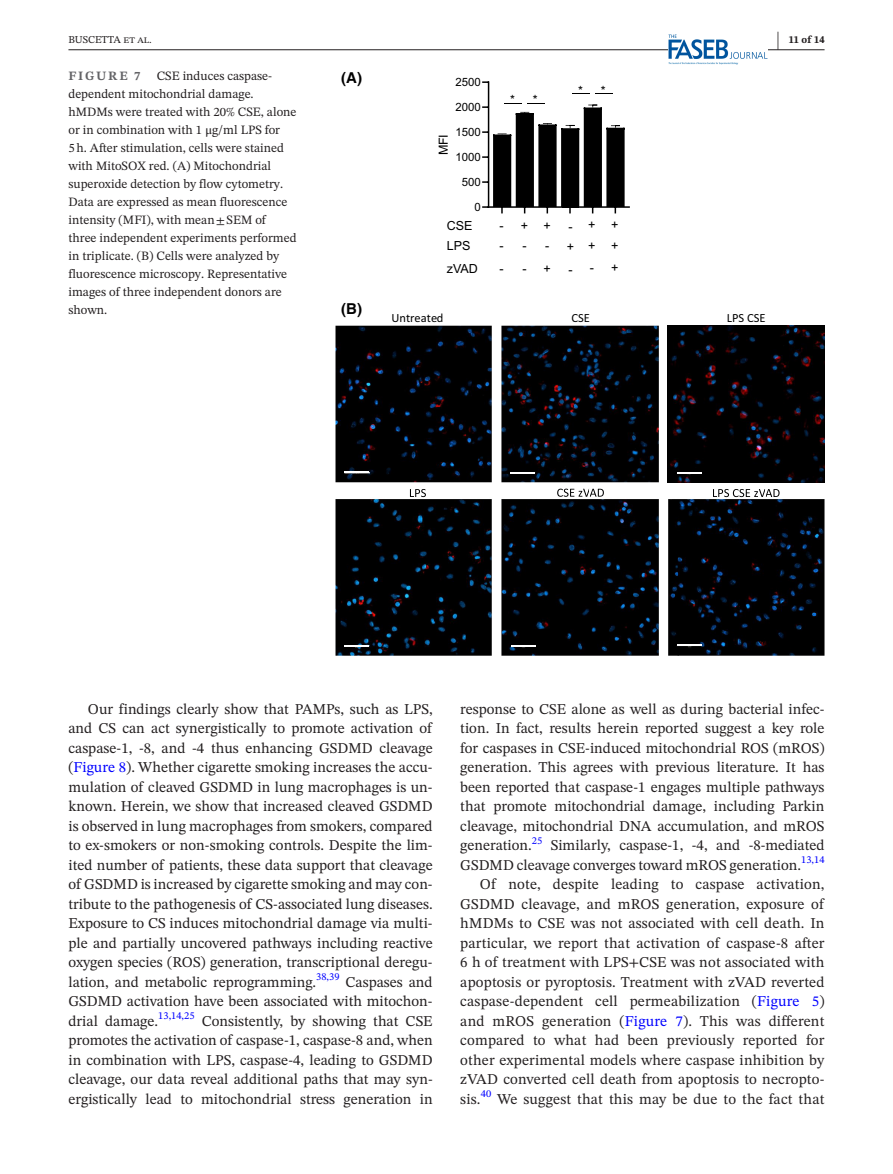
<style>
.page{position:relative;width:893px;height:1174px;background:#fff}
.page>*{position:absolute;margin:0;border:0;box-sizing:border-box;transform-origin:0 0}
.t1{font:700 21px "STIX Two Text";color:#231f20;scale:.42 1}
.t2{font:15px/19.5px "STIX Two Text";color:#231f20;text-align:justify}
.t3{font:700 15px "Helvetica";color:#000}
.t4{font:12.75px/18px "STIX Two Text";color:#231f20}
.t5{font:700 12.75px "STIX Two Text";letter-spacing:.14em;color:#636366}
.t6{font:12.6px "Arial";color:#000}
.t7{font:12.6px "Calibri";color:#000}
.t8{font:11.4px "Arial";letter-spacing:.005em;color:#000}
.t9{font:10.5px "STIX Two Text";color:#00f}
.t10{font:10.5px "STIX Two Text";color:#231f20}
.t11{font:700 10.5px "STIX Two Text";color:#231f20}
.s1{font-family:"STIX"}
.s2{color:#00f}
</style>
<div class="page">
<hr style="left:68px;top:49px;width:756px;height:1px;background:#231f20">
<img style="left:668px;top:35px;width:99px;height:30px">
<hr style="left:488px;top:206px;width:142px;height:2px;background:#000">
<hr style="left:488px;top:81px;width:1px;height:127px;background:#000">
<svg style="left:482px;top:81px;width:7px;height:2px"></svg>
<svg style="left:482px;top:103px;width:143px;height:110px"></svg>
<svg style="left:572px;top:93px;width:41px;height:1px"></svg>
<img style="left:335px;top:326px;width:489px;height:329px">
<img style="left:410px;top:489px;width:16px;height:8px">
<img style="left:766px;top:489px;width:14px;height:8px">
<svg style="left:713px;top:489px;width:53px;height:8px"></svg>
<img style="left:591px;top:489px;width:13px;height:8px">
<svg style="left:557px;top:488px;width:34px;height:9px"></svg>
<img style="left:511px;top:473px;width:24px;height:1px">
<svg style="left:676px;top:646px;width:25px;height:1px"></svg>
<img style="left:668px;top:325px;width:156px;height:158px">
<hr style="left:677px;top:472px;width:24px;height:2px;background:#fff">
<svg style="left:511px;top:472px;width:24px;height:1px"></svg>
<hr style="left:345px;top:471px;width:24px;height:2px;background:#fff">
<hr style="left:345px;top:645px;width:24px;height:2px;background:#fff">
<hr style="left:511px;top:645px;width:25px;height:2px;background:#fff">
<hr style="left:677px;top:644px;width:24px;height:2px;background:#fff">
<h1 class="t1" style="left:777px;top:24px;width:8px">|</h1>
<p class="t10" style="left:68px;top:32px;width:85px">BUSCETTA et al.</p>
<p class="t11" style="left:789px;top:32px;width:37px">11 of 14</p>
<p class="t4" style="left:68px;top:66px;width:230px;text-indent:88px">CSE induces caspase&shy;dependent mitochondrial damage. hMDMs were treated with 20% CSE, alone or in combination with 1 <span class="s1">μ</span>g/ml LPS for 5h. After stimulation, cells were stained with MitoSOX red. (A) Mitochondrial superoxide detection by flow cytometry.<br>Data are expressed as mean fluorescence intensity (MFI), with mean<span class="s1">±</span>SEM of three independent experiments performed in triplicate. (B) Cells were analyzed by fluorescence microscopy. Representative images of three independent donors are shown.</p>
<p class="t5" style="left:68px;top:66px;width:73px">FIGURE 7</p>
<p class="t3" style="left:341px;top:69px;width:22px">(A)</p>
<p class="t3" style="left:341px;top:299px;width:22px">(B)</p>
<p class="t8" style="left:455px;top:74px;width:27px">2500</p>
<p class="t8" style="left:455px;top:99px;width:27px">2000</p>
<p class="t6" style="left:435px;top:155px;width:23px;rotate:-90deg">MFI</p>
<p class="t8" style="left:455px;top:124px;width:27px">1500</p>
<p class="t8" style="left:455px;top:149px;width:27px">1000</p>
<p class="t8" style="left:462px;top:174px;width:21px">500</p>
<p class="t8" style="left:474px;top:199px;width:8px">0</p>
<p class="t6" style="left:510px;top:90px;width:29px">* *</p>
<p class="t6" style="left:578px;top:81px;width:29px">* *</p>
<p class="t6" style="left:447px;top:217px;width:27px">CSE</p>
<p class="t6" style="left:447px;top:237px;width:25px">LPS</p>
<p class="t6" style="left:500px;top:217px;width:6px">-</p>
<p class="t6" style="left:500px;top:237px;width:6px">-</p>
<p class="t6" style="left:521px;top:217px;width:9px">+</p>
<p class="t6" style="left:522px;top:237px;width:6px">-</p>
<p class="t6" style="left:544px;top:217px;width:9px">+</p>
<p class="t6" style="left:545px;top:237px;width:6px">-</p>
<p class="t6" style="left:568px;top:217px;width:6px">-</p>
<p class="t6" style="left:567px;top:238px;width:9px">+</p>
<p class="t6" style="left:588px;top:216px;width:9px">+</p>
<p class="t6" style="left:588px;top:236px;width:9px">+</p>
<p class="t6" style="left:447px;top:259px;width:33px">zVAD</p>
<p class="t6" style="left:500px;top:259px;width:28px">- -</p>
<p class="t6" style="left:544px;top:259px;width:9px">+</p>
<p class="t6" style="left:568px;top:260px;width:27px">- -</p>
<p class="t6" style="left:611px;top:216px;width:9px">+</p>
<p class="t6" style="left:611px;top:259px;width:9px">+</p>
<p class="t6" style="left:611px;top:236px;width:9px">+</p>
<p class="t7" style="left:391px;top:309px;width:54px">Untreated</p>
<p class="t7" style="left:571px;top:309px;width:20px">CSE</p>
<p class="t7" style="left:727px;top:309px;width:40px">LPS CSE</p>
<p class="t2" style="left:68px;top:699px;width:366px;text-indent:20px">Our findings clearly show that PAMPs, such as LPS, and CS can act synergistically to promote activation of caspase-1, -8, and -4 thus enhancing GSDMD cleavage (<span class="s2">Figure 8</span>). Whether cigarette smoking increases the accu&shy;mulation of cleaved GSDMD in lung macrophages is un&shy;known. Herein, we show that increased cleaved GSDMD is observed in lung macrophages from smokers, compared to ex-smokers or non-smoking controls. Despite the lim&shy;ited number of patients, these data support that cleavage of GSDMD is increased by cigarette smoking and may con&shy;tribute to the pathogenesis of CS-associated lung diseases.<br>Exposure to CS induces mitochondrial damage via multi&shy;ple and partially uncovered pathways including reactive oxygen species (ROS) generation, transcriptional deregu&shy;lation, and metabolic reprogramming.</p>
<p class="t9" style="left:316px;top:969px;width:25px">38,39</p>
<p class="t2" style="left:68px;top:972px;width:366px;text-indent:277px">Caspases and GSDMD activation have been associated with mitochon&shy;drial damage.</p>
<p class="t9" style="left:158px;top:1008px;width:38px">13,14,25</p>
<p class="t2" style="left:68px;top:1011px;width:366px;text-indent:133px">Consistently, by showing that CSE promotes the activation of caspase-1, caspase-8 and, when in combination with LPS, caspase-4, leading to GSDMD cleavage, our data reveal additional paths that may syn&shy;ergistically lead to mitochondrial stress generation in</p>
<p class="t2" style="left:460px;top:699px;width:366px">response to CSE alone as well as during bacterial infec&shy;tion. In fact, results herein reported suggest a key role for caspases in CSE-induced mitochondrial ROS (mROS) generation. This agrees with previous literature. It has been reported that caspase-1 engages multiple pathways that promote mitochondrial damage, including Parkin cleavage, mitochondrial DNA accumulation, and mROS generation.</p>
<p class="t9" style="left:532px;top:832px;width:12px">25</p>
<p class="t2" style="left:460px;top:835px;width:366px;text-indent:90px">Similarly, caspase-1, -4, and -8-mediated<br>GSDMD cleavage converges toward mROS generation.</p>
<p class="t9" style="left:801px;top:852px;width:25px">13,14</p>
<p class="t2" style="left:460px;top:874px;width:366px;text-indent:20px">Of note, despite leading to caspase activation, GSDMD cleavage, and mROS generation, exposure of hMDMs to CSE was not associated with cell death. In particular, we report that activation of caspase-8 after 6 h of treatment with LPS<span class="s1">+</span>CSE was not associated with apoptosis or pyroptosis. Treatment with zVAD reverted caspase-dependent cell permeabilization (<span class="s2">Figure 5</span>) and mROS generation (<span class="s2">Figure 7</span>). This was different compared to what had been previously reported for other experimental models where caspase inhibition by zVAD converted cell death from apoptosis to necropto&shy;sis.</p>
<p class="t9" style="left:481px;top:1086px;width:12px">40</p>
<p class="t2" style="left:497px;top:1089px;width:329px">We suggest that this may be due to the fact that</p>
</div>
